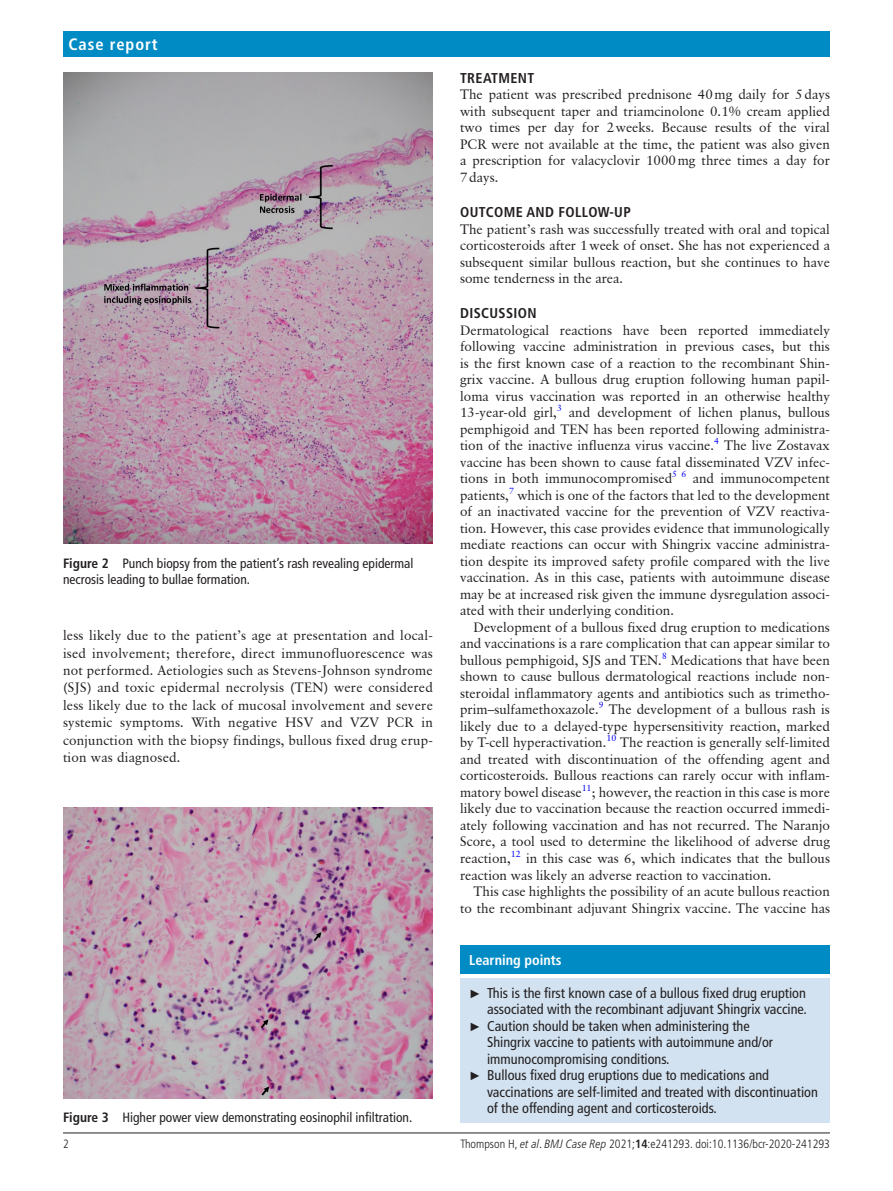
<style>
.page{position:relative;width:893px;height:1191px;background:#fff}
.page>*{position:absolute;margin:0;border:0;box-sizing:border-box;transform-origin:0 0}
.t1{font:700 condensed 16.5px "Frutiger LT Pro";letter-spacing:.055em;color:#fff}
.t2{font:condensed 14.25px "Frutiger LT Pro";color:#231f20}
.t3{font:700 condensed 14.25px "Frutiger LT Pro";letter-spacing:.025em;color:#231f20}
.t4{font:700 condensed 14.25px "Frutiger LT Pro";color:#fff}
.t5{font:13.5px/16.5px "Classical Garamond BT";color:#231f20;text-align:justify}
.t6{font:condensed 13.5px/16.5px "Frutiger LT Pro";color:#231f20}
.t7{font:300 condensed 12px "Frutiger LT Pro";color:#231f20}
.s1{font-weight:700}
.s2{font-family:"Arial";font-stretch:normal;font-size:12px}
.s3{font-style:italic}
</style>
<div class="page">
<hr style="left:63px;top:1132px;width:767px;height:1px;background:#231f20">
<div style="left:63px;top:31px;width:767px;height:25px;background:#008bc5"></div>
<img style="left:63px;top:72px;width:370px;height:471px">
<img style="left:63px;top:808px;width:370px;height:290px">
<div style="left:460px;top:945px;width:370px;height:28px;background:#008bc5"></div>
<div style="left:460px;top:978px;width:370px;height:144px;background:#d2e2f0"></div>
<p class="t1" style="left:69px;top:34px;width:91px">Case report</p>
<p class="t6" style="left:63px;top:555px;width:352px"><span class="s1">Figure 2</span> Punch biopsy from the patient’s rash revealing epidermal necrosis leading to bullae formation.</p>
<p class="t5" style="left:63px;top:626px;width:371px;line-height:17.4px">less likely due to the patient’s age at presentation and local&shy;ised involvement; therefore, direct immunofluorescence was not performed. Aetiologies such as Stevens-Johnson syndrome (SJS) and toxic epidermal necrolysis (TEN) were considered less likely due to the lack of mucosal involvement and severe systemic symptoms. With negative HSV and VZV PCR in conjunction with the biopsy findings, bullous fixed drug erup&shy;tion was diagnosed.</p>
<p class="t6" style="left:63px;top:1109px;width:351px"><span class="s1">Figure 3</span> Higher power view demonstrating eosinophil infiltration.</p>
<p class="t3" style="left:460px;top:69px;width:76px">TREATMENT</p>
<p class="t5" style="left:460px;top:86px;width:371px">The patient was prescribed prednisone 40mg daily for 5days with subsequent taper and triamcinolone 0.1% cream applied two times per day for 2weeks. Because results of the viral PCR were not available at the time, the patient was also given a prescription for valacyclovir 1000mg three times a day for 7days.</p>
<p class="t3" style="left:460px;top:204px;width:172px">OUTCOME AND FOLLOW-UP</p>
<p class="t5" style="left:460px;top:220px;width:371px">The patient’s rash was successfully treated with oral and topical corticosteroids after 1week of onset. She has not experienced a subsequent similar bullous reaction, but she continues to have some tenderness in the area.</p>
<p class="t3" style="left:460px;top:305px;width:78px">DISCUSSION</p>
<p class="t5" style="left:460px;top:322px;width:371px">Dermatological reactions have been reported immediately following vaccine administration in previous cases, but this is the first known case of a reaction to the recombinant Shin&shy;grix vaccine. A bullous drug eruption following human papil&shy;loma virus vaccination was reported in an otherwise healthy 13-year-old girl,<sup>3</sup> and development of lichen planus, bullous pemphigoid and TEN has been reported following administra&shy;tion of the inactive influenza virus vaccine.<sup>4</sup> The live Zostavax vaccine has been shown to cause fatal disseminated VZV infec&shy;tions in both immunocompromised<sup>5</sup> <sup>6</sup></p>
<p class="t5" style="left:460px;top:470px;width:371px;text-indent:233px">and immunocompetent patients,<sup>7</sup> which is one of the factors that led to the development of an inactivated vaccine for the prevention of VZV reactiva&shy;tion. However, this case provides evidence that immunologically mediate reactions can occur with Shingrix vaccine administra&shy;tion despite its improved safety profile compared with the live vaccination. As in this case, patients with autoimmune disease may be at increased risk given the immune dysregulation associ&shy;ated with their underlying condition.</p>
<p class="t5" style="left:460px;top:619px;width:371px;text-indent:14px">Development of a bullous fixed drug eruption to medications and vaccinations is a rare complication that can appear similar to bullous pemphigoid, SJS and TEN.<sup>8</sup> Medications that have been shown to cause bullous dermatological reactions include non&shy;steroidal inflammatory agents and antibiotics such as trimetho&shy;prim–sulfamethoxazole.<sup>9</sup> The development of a bullous rash is likely due to a delayed-type hypersensitivity reaction, marked by T-cell hyperactivation.<sup>10</sup> The reaction is generally self-limited and treated with discontinuation of the offending agent and corticosteroids. Bullous reactions can rarely occur with inflam&shy;matory bowel disease<sup>11</sup>; however, the reaction in this case is more likely due to vaccination because the reaction occurred immedi&shy;ately following vaccination and has not recurred. The Naranjo Score, a tool used to determine the likelihood of adverse drug reaction,<sup>12</sup> in this case was 6, which indicates that the bullous reaction was likely an adverse reaction to vaccination.</p>
<p class="t5" style="left:460px;top:883px;width:371px;text-align:right">This case highlights the possibility of an acute bullous reaction to the recombinant adjuvant Shingrix vaccine. The vaccine has</p>
<p class="t4" style="left:469px;top:951px;width:94px">Learning points</p>
<p class="t2" style="left:469px;top:984px;width:338px"><span class="s2">►</span> This is the first known case of a bullous fixed drug eruption</p>
<p class="t2" style="left:487px;top:1001px;width:321px">associated with the recombinant adjuvant Shingrix vaccine.</p>
<p class="t2" style="left:469px;top:1017px;width:282px"><span class="s2">►</span> Caution should be taken when administering the</p>
<p class="t2" style="left:487px;top:1034px;width:287px">Shingrix vaccine to patients with autoimmune and/or</p>
<p class="t2" style="left:487px;top:1050px;width:184px">immunocompromising conditions.</p>
<p class="t2" style="left:469px;top:1067px;width:301px"><span class="s2">►</span> Bullous fixed drug eruptions due to medications and</p>
<p class="t2" style="left:487px;top:1083px;width:332px">vaccinations are self-limited and treated with discontinuation</p>
<p class="t2" style="left:487px;top:1100px;width:231px">of the offending agent and corticosteroids.</p>
<p class="t7" style="left:63px;top:1136px;width:7px">2</p>
<p class="t7" style="left:460px;top:1136px;width:371px">Thompson H, <span class="s3">et al</span>. <span class="s3">BMJ Case Rep</span> 2021;<span class="s1">14</span>:e241293. doi:10.1136/bcr-2020-241293</p>
</div>
